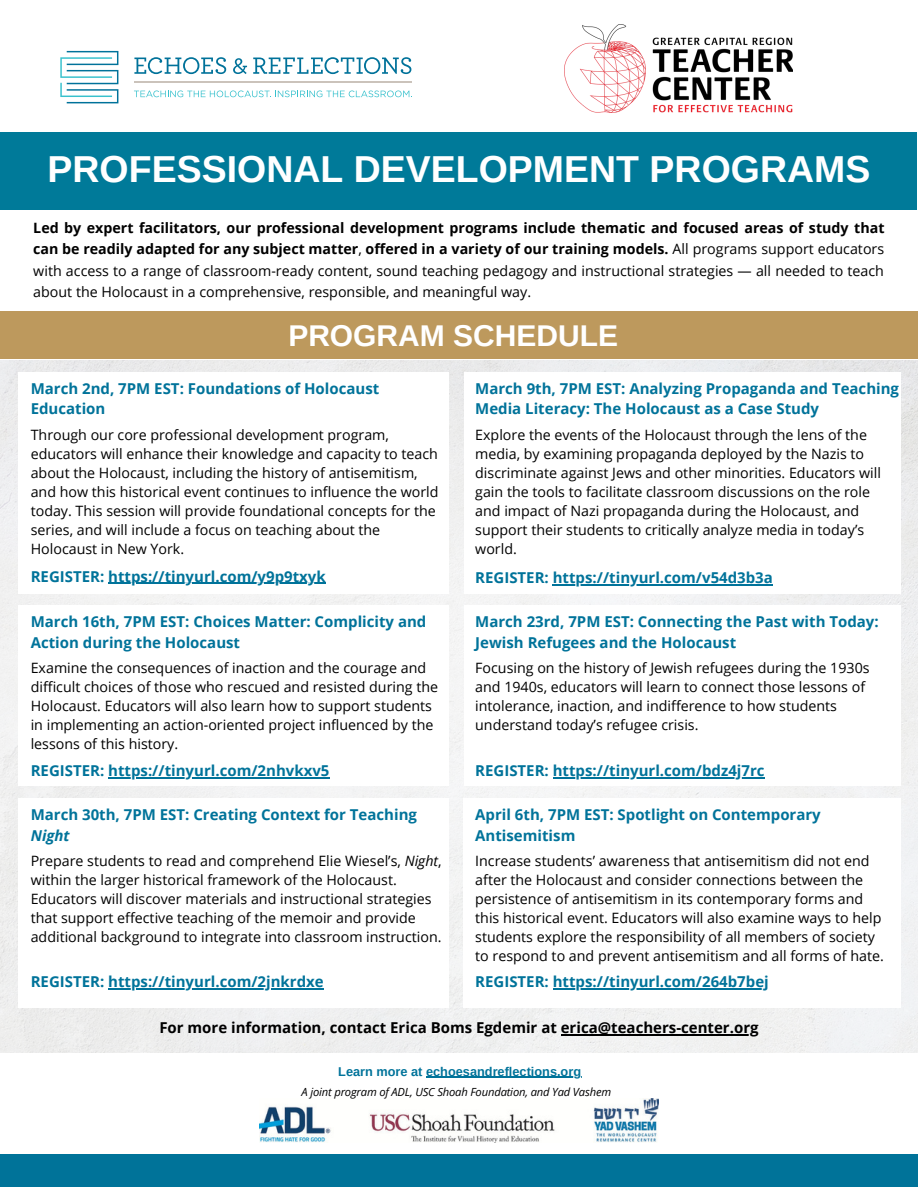
<style>
.page{position:relative;width:918px;height:1188px;background:#fff}
.page>*{position:absolute;margin:0;border:0;box-sizing:border-box;transform-origin:0 0}
.t1{font:700 37.5px "Arimo";color:#fff}
.t2{font:700 30px "Arimo";color:#fff}
.t3{font:700 15px/20.2px "Open Sans";color:#00739a}
.t4{font:700 15px "Open Sans";color:#000}
.t5{font:italic 700 15px "Open Sans";color:#00739a}
.t6{font:14.25px/19.2px "Open Sans";color:#000}
.t7{font:700 12.75px "Arimo";color:#00739a}
.t8{font:italic 11.25px "Open Sans";letter-spacing:-.015em;color:#000}
.s1{font-weight:700}
.s2{font-style:italic}
</style>
<div class="page">
<svg style="left:60px;top:51px;width:58px;height:52px"></svg>
<svg style="left:134px;top:91px;width:278px;height:6px"></svg>
<hr style="left:134px;top:82px;width:277px;height:1px;background:#cbc3bb">
<svg style="left:134px;top:57px;width:92px;height:17px"></svg>
<svg style="left:233px;top:58px;width:14px;height:16px"></svg>
<svg style="left:253px;top:57px;width:158px;height:17px"></svg>
<img style="left:260px;top:1099px;width:398px;height:43px">
<div style="left:0;top:1154px;width:918px;height:33px;background:#007399"></div>
<img style="left:565px;top:25px;width:228px;height:88px">
<div style="left:0;top:132px;width:917px;height:77px;background:#007a99"></div>
<div style="left:0;top:311px;width:918px;height:48px;background:#bd995d"></div>
<img style="left:0;top:361px;width:918px;height:692px">
<div style="left:19px;top:372px;width:430px;height:222px;background:#fff"></div>
<hr style="left:426px;top:1077px;width:155px;height:1px;background:#00739a">
<div style="left:464px;top:372px;width:437px;height:222px;background:#fff"></div>
<hr style="left:561px;top:1035px;width:198px;height:1px;background:#000">
<hr style="left:108px;top:583px;width:218px;height:1px;background:#00739a">
<hr style="left:553px;top:584px;width:220px;height:1px;background:#00739a">
<div style="left:19px;top:605px;width:430px;height:181px;background:#fff"></div>
<div style="left:464px;top:605px;width:437px;height:181px;background:#fff"></div>
<hr style="left:108px;top:777px;width:221px;height:1px;background:#00739a">
<hr style="left:553px;top:777px;width:212px;height:1px;background:#00739a">
<div style="left:18px;top:798px;width:430px;height:210px;background:#fff"></div>
<div style="left:463px;top:798px;width:438px;height:210px;background:#fff"></div>
<hr style="left:108px;top:988px;width:216px;height:1px;background:#00739a">
<hr style="left:553px;top:988px;width:216px;height:1px;background:#00739a">
<h1 class="t1" style="left:48px;top:148px;width:824px">PROFESSIONAL DEVELOPMENT PROGRAMS</h1>
<p class="t6" style="left:33px;top:217px;width:853px;line-height:21.3px;text-align:justify"><span class="s1">Led by expert facilitators, our professional development programs include thematic and focused areas of study that can be readily adapted for any subject matter</span>, <span class="s1">offered in a variety of our training models.</span> All programs support educators with access to a range of classroom-ready content, sound teaching pedagogy and instructional strategies — all needed to teach about the Holocaust in a comprehensive, responsible, and meaningful way.</p>
<h2 class="t2" style="left:288px;top:318px;width:331px">PROGRAM SCHEDULE</h2>
<p class="t3" style="left:31px;top:378px;width:350px">March 2nd, 7PM EST: Foundations of Holocaust<br>Education</p>
<p class="t6" style="left:31px;top:424px;width:409px">Through our core professional development program, educators will enhance their knowledge and capacity to teach about the Holocaust, including the history of antisemitism, and how this historical event continues to influence the world today. This session will provide foundational concepts for the series, and will include a focus on teaching about the Holocaust in New York.</p>
<p class="t3" style="left:475px;top:378px;width:425px">March 9th, 7PM EST: Analyzing Propaganda and Teaching<br>Media Literacy: The Holocaust as a Case Study</p>
<p class="t6" style="left:475px;top:424px;width:407px">Explore the events of the Holocaust through the lens of the media, by examining propaganda deployed by the Nazis to discriminate against Jews and other minorities. Educators will gain the tools to facilitate classroom discussions on the role and impact of Nazi propaganda during the Holocaust, and support their students to critically analyze media in today’s world.</p>
<p class="t3" style="left:31px;top:566px;width:297px">REGISTER: https://tinyurl.com/y9p9txyk</p>
<p class="t3" style="left:475px;top:567px;width:299px">REGISTER: https://tinyurl.com/v54d3b3a</p>
<p class="t3" style="left:31px;top:611px;width:397px">March 16th, 7PM EST: Choices Matter: Complicity and<br>Action during the Holocaust</p>
<p class="t6" style="left:31px;top:658px;width:409px">Examine the consequences of inaction and the courage and difficult choices of those who rescued and resisted during the Holocaust. Educators will also learn how to support students in implementing an action-oriented project influenced by the lessons of this history.</p>
<p class="t3" style="left:475px;top:611px;width:405px">March 23rd, 7PM EST: Connecting the Past with Today:<br>Jewish Refugees and the Holocaust</p>
<p class="t6" style="left:475px;top:658px;width:396px">Focusing on the history of Jewish refugees during the 1930s and 1940s, educators will learn to connect those lessons of intolerance, inaction, and indifference to how students understand today’s refugee crisis.</p>
<p class="t3" style="left:31px;top:760px;width:300px">REGISTER: https://tinyurl.com/2nhvkxv5</p>
<p class="t3" style="left:475px;top:760px;width:291px">REGISTER: https://tinyurl.com/bdz4j7rc</p>
<p class="t3" style="left:31px;top:804px;width:388px">March 30th, 7PM EST: Creating Context for Teaching</p>
<p class="t5" style="left:31px;top:825px;width:41px">Night</p>
<p class="t6" style="left:31px;top:851px;width:413px">Prepare students to read and comprehend Elie Wiesel’s, <span class="s2">Night</span>, within the larger historical framework of the Holocaust.<br>Educators will discover materials and instructional strategies that support effective teaching of the memoir and provide additional background to integrate into classroom instruction.</p>
<p class="t3" style="left:475px;top:804px;width:347px">April 6th, 7PM EST: Spotlight on Contemporary<br>Antisemitism</p>
<p class="t6" style="left:475px;top:851px;width:410px">Increase students’ awareness that antisemitism did not end after the Holocaust and consider connections between the persistence of antisemitism in its contemporary forms and this historical event. Educators will also examine ways to help students explore the responsibility of all members of society to respond to and prevent antisemitism and all forms of hate.</p>
<p class="t3" style="left:31px;top:971px;width:294px">REGISTER: https://tinyurl.com/2jnkrdxe</p>
<p class="t3" style="left:475px;top:971px;width:295px">REGISTER: https://tinyurl.com/264b7bej</p>
<p class="t4" style="left:159px;top:1017px;width:601px">For more information, contact Erica Boms Egdemir at erica@teachers-center.org</p>
<p class="t7" style="left:338px;top:1064px;width:244px">Learn more at echoesandreflections.org</p>
<p class="t8" style="left:302px;top:1084px;width:311px">A joint program of ADL, USC Shoah Foundation, and Yad Vashem</p>
</div>
